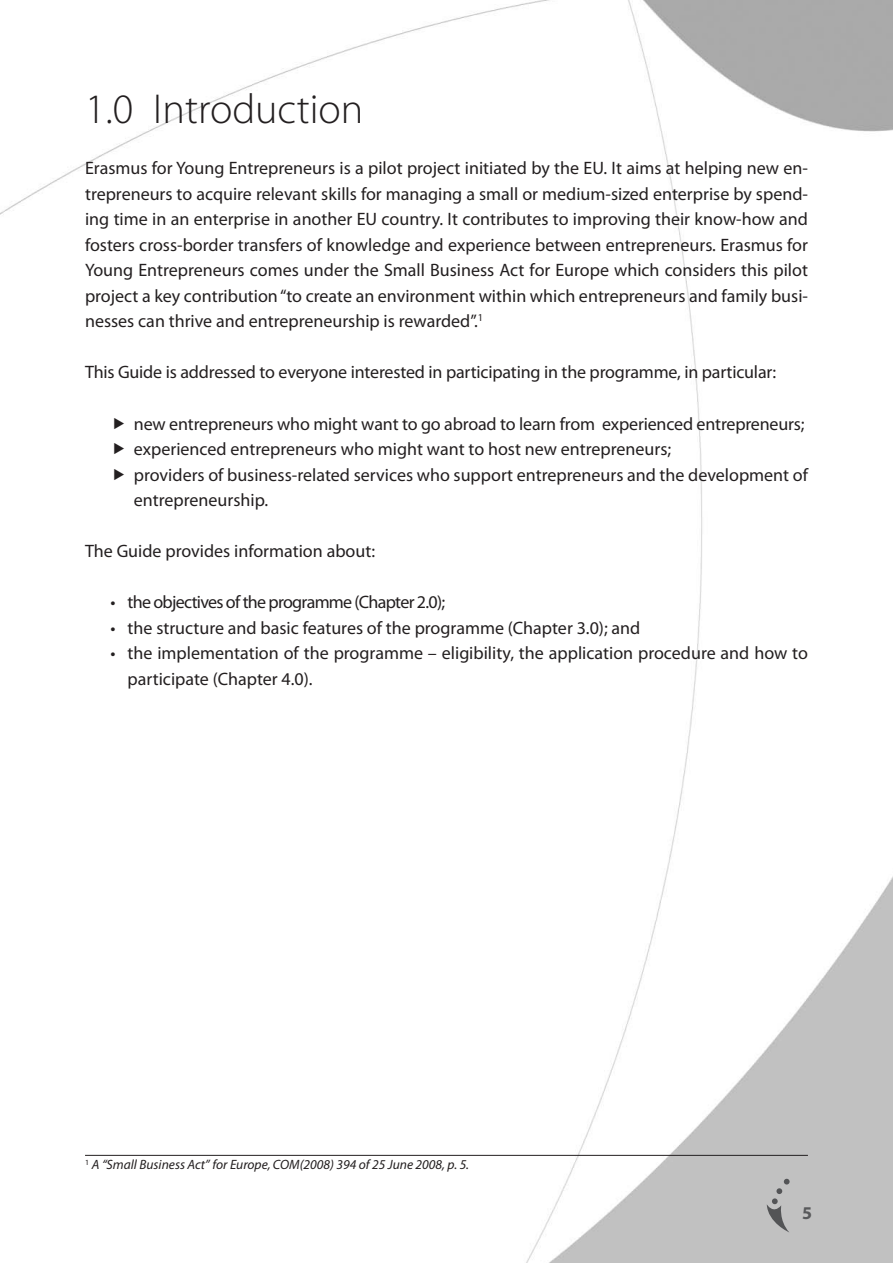
<style>
.page{position:relative;width:893px;height:1263px;background:#fff}
.page>*{position:absolute;margin:0;border:0;box-sizing:border-box;transform-origin:0 0}
.t1{font:300 42px "Myriad Pro";color:#231f20}
.t2{font:18px/25.5px "Myriad Pro";color:#231f20}
.t3{font:18px "Myriad Pro";letter-spacing:-.04em;color:#231f20}
.t4{font:700 18px "Myriad Pro";color:#58595b}
.t5{font:italic 13.5px "Myriad Pro";color:#231f20}
</style>
<div class="page">
<img style="left:0;top:0;width:893px;height:1263px">
<svg style="left:767px;top:1179px;width:23px;height:53px"></svg>
<hr style="left:85px;top:1155px;width:723px;height:1px;background:#231f20">
<svg style="left:114px;top:417px;width:10px;height:12px"></svg>
<svg style="left:114px;top:443px;width:10px;height:11px"></svg>
<svg style="left:114px;top:468px;width:10px;height:12px"></svg>
<h1 class="t1" style="left:85px;top:93px;width:280px">1.0 Introduction</h1>
<p class="t2" style="left:85px;top:157px;width:724px;text-align:justify">Erasmus for Young Entrepreneurs is a pilot project initiated by the EU. It aims at helping new en&shy;trepreneurs to acquire relevant skills for managing a small or medium-sized enterprise by spend&shy;ing time in an enterprise in another EU country. It contributes to improving their know-how and fosters cross-border transfers of knowledge and experience between entrepreneurs. Erasmus for Young Entrepreneurs comes under the Small Business Act for Europe which considers this pilot project a key contribution “to create an environment within which entrepreneurs and family busi&shy;nesses can thrive and entrepreneurship is rewarded”.<sup>1</sup></p>
<p class="t2" style="left:85px;top:361px;width:693px">This Guide is addressed to everyone interested in participating in the programme, in particular:</p>
<p class="t2" style="left:134px;top:413px;width:676px">new entrepreneurs who might want to go abroad to learn from experienced entrepreneurs; experienced entrepreneurs who might want to host new entrepreneurs;<br>providers of business-related services who support entrepreneurs and the development of entrepreneurship.</p>
<p class="t2" style="left:85px;top:540px;width:292px">The Guide provides information about:</p>
<p class="t3" style="left:111px;top:595px;width:336px">• the objectives of the programme (Chapter 2.0);</p>
<p class="t2" style="left:111px;top:617px;width:531px">• the structure and basic features of the programme (Chapter 3.0); and</p>
<p class="t2" style="left:128px;top:642px;width:682px;text-indent:-17px">• the implementation of the programme – eligibility, the application procedure and how to participate (Chapter 4.0).</p>
<p class="t5" style="left:85px;top:1160px;width:386px"><sup>1</sup> A “Small Business Act” for Europe, COM(2008) 394 of 25 June 2008, p. 5.</p>
<p class="t4" style="left:802px;top:1206px;width:11px">5</p>
</div>
